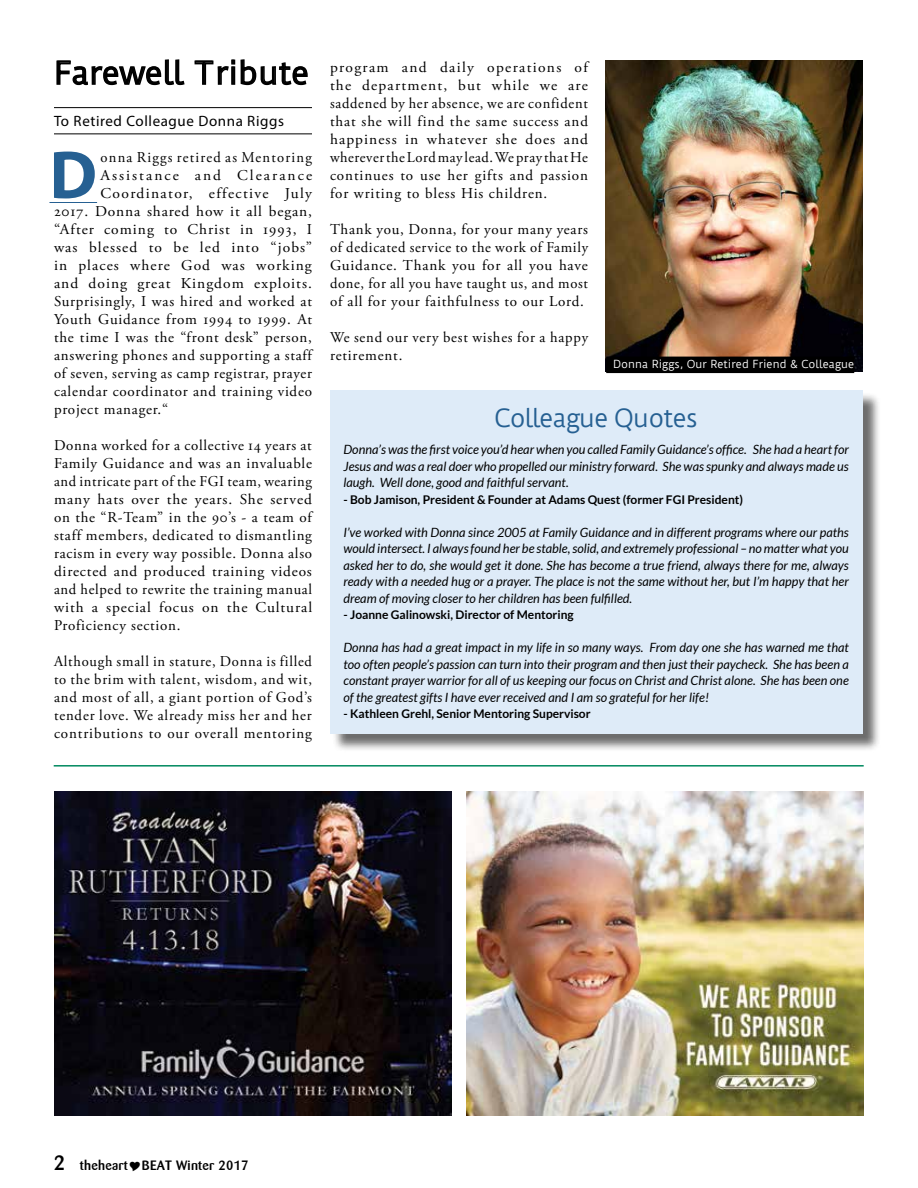
<style>
.page{position:relative;width:918px;height:1188px;background:#fff}
.page>*{position:absolute;margin:0;border:0;box-sizing:border-box;transform-origin:0 0}
.t1{font:700 68.4px "Myriad Pro";color:#266092}
.t2{font:30px "Duru Sans";letter-spacing:.005em;color:#000}
.t3{font:24px "Duru Sans";letter-spacing:-.035em;color:#266092}
.t4{font:15px/18px "Adobe Garamond Pro";letter-spacing:.055em;color:#000;text-align:justify}
.t5{font:15px "Myriad Pro";letter-spacing:.04em;color:#000}
.t6{font:15px "Adobe Garamond Pro";letter-spacing:.085em;color:#000}
.t7{font:15px "Adobe Garamond Pro";letter-spacing:.09em;color:#000}
.t8{font:15px "Adobe Garamond Pro";letter-spacing:.13em;color:#000}
.t9{font:500 13.5px "Barmeno";letter-spacing:.02em;color:#000}
.t10{font:italic 12.75px/16.5px "Lato";color:#000;text-align:justify}
.t11{font:700 12px "Lato";color:#000}
.t12{font:10.5px "Duru Sans";color:#fff}
.s1{font-size:21px}
</style>
<div class="page">
<hr style="left:54px;top:765px;width:810px;height:2px;background:#00895f">
<div style="left:332px;top:392px;width:549px;height:360px;background:#000;opacity:.58"></div>
<div style="left:330px;top:390px;width:532px;height:343px;background:#deebf8"></div>
<img style="left:466px;top:791px;width:397px;height:324px">
<img style="left:54px;top:792px;width:398px;height:324px">
<img style="left:606px;top:60px;width:256px;height:311px">
<hr style="left:54px;top:107px;width:258px;height:1px;background:#000">
<hr style="left:54px;top:133px;width:258px;height:1px;background:#000">
<hr style="left:49px;top:202px;width:48px;height:1px;background:#266092">
<svg style="left:56px;top:59px;width:129px;height:27px"></svg>
<svg style="left:194px;top:59px;width:114px;height:27px"></svg>
<div style="left:606px;top:357px;width:248px;height:16px;background:#000"></div>
<h2 class="t2" style="left:54px;top:54px;width:257px">Farewell Tribute</h2>
<p class="t5" style="left:54px;top:112px;width:232px">To Retired Colleague Donna Riggs</p>
<h1 class="t1" style="left:49px;top:130px;width:49px">D</h1>
<p class="t6" style="left:101px;top:148px;width:213px">onna Riggs retired as Mentoring</p>
<p class="t8" style="left:101px;top:166px;width:213px">Assistance and Clearance</p>
<p class="t7" style="left:101px;top:184px;width:213px">Coordinator, effective July</p>
<p class="t4" style="left:54px;top:203px;width:260px">2017. Donna shared how it all began,</p>
<p class="t4" style="left:54px;top:221px;width:259px">“After coming to Christ in 1993, I</p>
<p class="t4" style="left:54px;top:239px;width:259px">was blessed to be led into “jobs”</p>
<p class="t4" style="left:54px;top:257px;width:259px">in places where God was working</p>
<p class="t4" style="left:54px;top:275px;width:259px">and doing great Kingdom exploits.</p>
<p class="t4" style="left:54px;top:293px;width:260px">Surprisingly, I was hired and worked at</p>
<p class="t4" style="left:54px;top:311px;width:260px">Youth Guidance from 1994 to 1999. At</p>
<p class="t4" style="left:54px;top:329px;width:259px">the time I was the “front desk” person,</p>
<p class="t4" style="left:54px;top:347px;width:260px">answering phones and supporting a staff</p>
<p class="t4" style="left:54px;top:365px;width:260px">of seven, serving as camp registrar, prayer</p>
<p class="t4" style="left:54px;top:383px;width:260px">calendar coordinator and training video</p>
<p class="t4" style="left:54px;top:401px;width:116px">project manager.“</p>
<p class="t4" style="left:54px;top:437px;width:260px">Donna worked for a collective 14 years at Family Guidance and was an invaluable and intricate part of the FGI team, wearing many hats over the years. She served on the “R-Team” in the 90’s - a team of staff members, dedicated to dismantling racism in every way possible. Donna also directed and produced training videos and helped to rewrite the training manual with a special focus on the Cultural Proficiency section.</p>
<p class="t4" style="left:54px;top:653px;width:260px">Although small in stature, Donna is filled to the brim with talent, wisdom, and wit, and most of all, a giant portion of God’s tender love. We already miss her and her contributions to our overall mentoring</p>
<p class="t4" style="left:330px;top:59px;width:260px">program and daily operations of the department, but while we are saddened by her absence, we are confident that she will find the same success and happiness in whatever she does and wherever the Lord may lead. We pray that He continues to use her gifts and passion for writing to bless His children.</p>
<p class="t4" style="left:330px;top:221px;width:260px">Thank you, Donna, for your many years of dedicated service to the work of Family Guidance. Thank you for all you have done, for all you have taught us, and most of all for your faithfulness to our Lord.</p>
<p class="t4" style="left:330px;top:329px;width:260px">We send our very best wishes for a happy retirement.</p>
<p class="t12" style="left:613px;top:357px;width:243px">Donna Riggs, Our Retired Friend &amp; Colleague</p>
<h3 class="t3" style="left:495px;top:403px;width:205px">Colleague Quotes</h3>
<p class="t10" style="left:344px;top:442px;width:507px">Donna’s was the first voice you’d hear when you called Family Guidance’s office. She had a heart for Jesus and was a real doer who propelled our ministry forward. She was spunky and always made us laugh. Well done, good and faithful servant.</p>
<p class="t11" style="left:344px;top:492px;width:401px">- Bob Jamison, President &amp; Founder at Adams Quest (former FGI President)</p>
<p class="t10" style="left:344px;top:524px;width:507px">I’ve worked with Donna since 2005 at Family Guidance and in different programs where our paths would intersect. I always found her be stable, solid, and extremely professional – no matter what you asked her to do, she would get it done. She has become a true friend, always there for me, always ready with a needed hug or a prayer. The place is not the same without her, but I’m happy that her dream of moving closer to her children has been fulfilled.</p>
<p class="t11" style="left:344px;top:608px;width:232px">- Joanne Galinowski, Director of Mentoring</p>
<p class="t10" style="left:344px;top:640px;width:507px">Donna has had a great impact in my life in so many ways. From day one she has warned me that too often people’s passion can turn into their program and then just their paycheck. She has been a constant prayer warrior for all of us keeping our focus on Christ and Christ alone. She has been one of the greatest gifts I have ever received and I am so grateful for her life!</p>
<p class="t11" style="left:344px;top:707px;width:249px">- Kathleen Grehl, Senior Mentoring Supervisor</p>
<p class="t9" style="left:54px;top:1157px;width:196px"><span class="s1">2</span> theheart BEAT Winter 2017</p>
</div>
